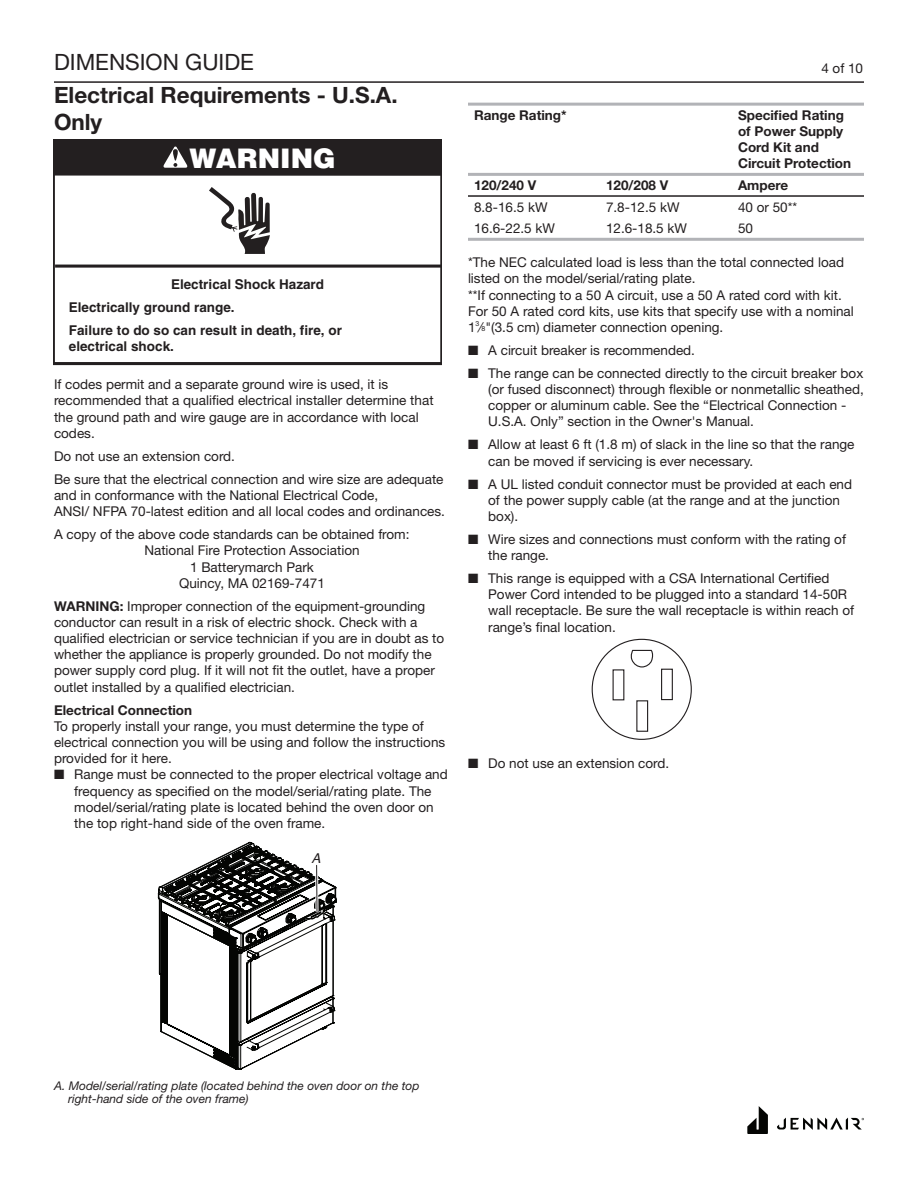
<style>
.page{position:relative;width:918px;height:1188px;background:#fff}
.page>*{position:absolute;margin:0;border:0;box-sizing:border-box;transform-origin:0 0}
.t1{font:900 27px "Helvetica";color:#fff}
.Body_2_Roman_9_pt_Le{font:700 22.5px/27px "Helvetica Neue LT Std";color:#231f20}
.t2{font:22.5px "Helvetica Neue LT Std";color:#231f20}
.t3{font:italic 13.65px "Helvetica";color:#231f20}
.Body_2_Roman_9_pt_Le-2{font:13.5px/16.2px "Helvetica Neue LT Std";color:#231f20}
.Body_2_Roman_9_pt_Le-3{font:700 13.5px/16.2px "Helvetica Neue LT Std";color:#231f20}
.t4{font:700 13.5px/23.2px "Helvetica";color:#231f20}
.Body_5_Italic_9_pt_L{font:italic 12px "Helvetica Neue LT Pro";color:#231f20}
.s1{font-weight:700}
.s2{font-size:7.05px}
</style>
<div class="page">
<hr style="left:468px;top:195px;width:132px;height:2px;background:#231f20">
<hr style="left:600px;top:195px;width:132px;height:2px;background:#231f20">
<hr style="left:732px;top:195px;width:132px;height:2px;background:#231f20">
<hr style="left:468px;top:103px;width:132px;height:3px;background:#b2b3b7">
<hr style="left:600px;top:103px;width:132px;height:3px;background:#b2b3b7">
<hr style="left:732px;top:103px;width:132px;height:3px;background:#b2b3b7">
<hr style="left:468px;top:173px;width:132px;height:3px;background:#b2b3b7">
<hr style="left:600px;top:173px;width:132px;height:3px;background:#b2b3b7">
<hr style="left:732px;top:173px;width:132px;height:3px;background:#b2b3b7">
<hr style="left:468px;top:238px;width:132px;height:3px;background:#b2b3b7">
<hr style="left:600px;top:238px;width:132px;height:3px;background:#b2b3b7">
<hr style="left:732px;top:238px;width:132px;height:3px;background:#b2b3b7">
<svg style="left:747px;top:1106px;width:21px;height:28px"></svg>
<svg style="left:777px;top:1118px;width:87px;height:12px"></svg>
<hr style="left:54px;top:81px;width:810px;height:2px;background:#231f20">
<svg style="left:158px;top:842px;width:179px;height:228px"></svg>
<svg style="left:315px;top:865px;width:4px;height:46px"></svg>
<hr style="left:316px;top:865px;width:1px;height:48px;background:#231f20">
<div style="left:661px;top:669px;width:12px;height:31px;border:1px solid #231f20"></div>
<svg style="left:630px;top:649px;width:23px;height:19px"></svg>
<div style="left:636px;top:700px;width:12px;height:32px;border:1px solid #231f20"></div>
<svg style="left:53px;top:139px;width:389px;height:226px"></svg>
<hr style="left:55px;top:265px;width:387px;height:3px;background:#231f20">
<div style="left:54px;top:140px;width:388px;height:36px;background:#231f20"></div>
<svg style="left:163px;top:146px;width:25px;height:22px"></svg>
<svg style="left:209px;top:187px;width:61px;height:67px"></svg>
<p class="t2" style="left:54px;top:49px;width:202px">DIMENSION GUIDE</p>
<p class="Body_2_Roman_9_pt_Le-2" style="left:821px;top:60px;width:43px">4 of 10</p>
<p class="Body_2_Roman_9_pt_Le" style="left:54px;top:81px;width:345px">Electrical Requirements - U.S.A.<br>Only</p>
<p class="t1" style="left:190px;top:140px;width:148px">WARNING</p>
<p class="t4" style="left:69px;top:272px;width:275px;text-indent:102px">Electrical Shock Hazard<br>Electrically ground range.<br>Failure to do so can result in death, fire, or</p>
<p class="t4" style="left:69px;top:334px;width:107px">electrical shock.</p>
<p class="Body_2_Roman_9_pt_Le-2" style="left:54px;top:376px;width:336px">If codes permit and a separate ground wire is used, it is</p>
<p class="Body_2_Roman_9_pt_Le-2" style="left:54px;top:392px;width:381px">recommended that a qualified electrical installer determine that</p>
<p class="Body_2_Roman_9_pt_Le-2" style="left:54px;top:409px;width:366px">the ground path and wire gauge are in accordance with local</p>
<p class="Body_2_Roman_9_pt_Le-2" style="left:54px;top:425px;width:42px">codes.</p>
<p class="Body_2_Roman_9_pt_Le-2" style="left:54px;top:448px;width:183px">Do not use an extension cord.</p>
<p class="Body_2_Roman_9_pt_Le-2" style="left:54px;top:471px;width:391px">Be sure that the electrical connection and wire size are adequate</p>
<p class="Body_2_Roman_9_pt_Le-2" style="left:54px;top:487px;width:326px">and in conformance with the National Electrical Code,</p>
<p class="Body_2_Roman_9_pt_Le-2" style="left:54px;top:503px;width:393px">ANSI/ NFPA 70-latest edition and all local codes and ordinances.</p>
<p class="Body_2_Roman_9_pt_Le-2" style="left:54px;top:526px;width:357px">A copy of the above code standards can be obtained from:</p>
<p class="Body_2_Roman_9_pt_Le-2" style="left:144px;top:542px;width:217px">National Fire Protection Association</p>
<p class="Body_2_Roman_9_pt_Le-2" style="left:190px;top:558px;width:125px">1 Batterymarch Park</p>
<p class="Body_2_Roman_9_pt_Le-2" style="left:179px;top:575px;width:147px">Quincy, MA 02169-7471</p>
<p class="Body_2_Roman_9_pt_Le-2" style="left:54px;top:598px;width:373px"><span class="s1">WARNING:</span> Improper connection of the equipment-grounding</p>
<p class="Body_2_Roman_9_pt_Le-2" style="left:54px;top:614px;width:365px">conductor can result in a risk of electric shock. Check with a</p>
<p class="Body_2_Roman_9_pt_Le-2" style="left:54px;top:630px;width:392px">qualified electrician or service technician if you are in doubt as to</p>
<p class="Body_2_Roman_9_pt_Le-2" style="left:54px;top:646px;width:379px">whether the appliance is properly grounded. Do not modify the</p>
<p class="Body_2_Roman_9_pt_Le-2" style="left:54px;top:662px;width:383px">power supply cord plug. If it will not fit the outlet, have a proper</p>
<p class="Body_2_Roman_9_pt_Le-2" style="left:54px;top:679px;width:243px">outlet installed by a qualified electrician.</p>
<p class="Body_2_Roman_9_pt_Le-3" style="left:54px;top:701px;width:140px">Electrical Connection</p>
<p class="Body_2_Roman_9_pt_Le-2" style="left:54px;top:718px;width:371px">To properly install your range, you must determine the type of</p>
<p class="Body_2_Roman_9_pt_Le-2" style="left:54px;top:734px;width:393px">electrical connection you will be using and follow the instructions</p>
<p class="Body_2_Roman_9_pt_Le-2" style="left:54px;top:750px;width:119px">provided for it here.</p>
<p class="Body_2_Roman_9_pt_Le-2" style="left:74px;top:766px;width:375px;text-indent:-20px">■ Range must be connected to the proper electrical voltage and frequency as specified on the model/serial/rating plate. The model/serial/rating plate is located behind the oven door on the top right-hand side of the oven frame.</p>
<p class="t3" style="left:312px;top:847px;width:11px">A</p>
<p class="Body_2_Roman_9_pt_Le-3" style="left:474px;top:107px;width:94px">Range Rating*</p>
<p class="Body_2_Roman_9_pt_Le-3" style="left:738px;top:107px;width:107px">Specified Rating of Power Supply</p>
<p class="Body_2_Roman_9_pt_Le-3" style="left:738px;top:139px;width:82px">Cord Kit and</p>
<p class="Body_2_Roman_9_pt_Le-3" style="left:738px;top:155px;width:115px">Circuit Protection</p>
<p class="Body_2_Roman_9_pt_Le-3" style="left:474px;top:177px;width:64px">120/240 V</p>
<p class="Body_2_Roman_9_pt_Le-3" style="left:606px;top:177px;width:64px">120/208 V</p>
<p class="Body_2_Roman_9_pt_Le-3" style="left:738px;top:177px;width:52px">Ampere</p>
<p class="Body_2_Roman_9_pt_Le-2" style="left:474px;top:199px;width:75px">8.8-16.5 kW</p>
<p class="Body_2_Roman_9_pt_Le-2" style="left:606px;top:199px;width:75px">7.8-12.5 kW</p>
<p class="Body_2_Roman_9_pt_Le-2" style="left:738px;top:199px;width:61px">40 or 50**</p>
<p class="Body_2_Roman_9_pt_Le-2" style="left:474px;top:220px;width:83px">16.6-22.5 kW</p>
<p class="Body_2_Roman_9_pt_Le-2" style="left:606px;top:220px;width:83px">12.6-18.5 kW</p>
<p class="Body_2_Roman_9_pt_Le-2" style="left:738px;top:220px;width:17px">50</p>
<p class="Body_2_Roman_9_pt_Le-2" style="left:468px;top:254px;width:378px">*The NEC calculated load is less than the total connected load</p>
<p class="Body_2_Roman_9_pt_Le-2" style="left:468px;top:270px;width:229px">listed on the model/serial/rating plate.</p>
<p class="Body_2_Roman_9_pt_Le-2" style="left:468px;top:287px;width:387px">**If connecting to a 50 A circuit, use a 50 A rated cord with kit.<br>For 50 A rated cord kits, use kits that specify use with a nominal<br>1<sup>3</sup>⁄<span class="s2">8</span>"(3.5 cm) diameter connection opening.</p>
<p class="Body_2_Roman_9_pt_Le-2" style="left:468px;top:342px;width:229px">■ A circuit breaker is recommended.</p>
<p class="Body_2_Roman_9_pt_Le-2" style="left:488px;top:365px;width:377px;text-indent:-20px">■ The range can be connected directly to the circuit breaker box (or fused disconnect) through flexible or nonmetallic sheathed, copper or aluminum cable. See the “Electrical Connection - U.S.A. Only” section in the Owner's Manual.</p>
<p class="Body_2_Roman_9_pt_Le-2" style="left:488px;top:436px;width:368px;text-indent:-20px">■ Allow at least 6 ft (1.8 m) of slack in the line so that the range can be moved if servicing is ever necessary.</p>
<p class="Body_2_Roman_9_pt_Le-2" style="left:488px;top:476px;width:365px;text-indent:-20px">■ A UL listed conduit connector must be provided at each end of the power supply cable (at the range and at the junction box).</p>
<p class="Body_2_Roman_9_pt_Le-2" style="left:488px;top:531px;width:359px;text-indent:-20px">■ Wire sizes and connections must conform with the rating of the range.</p>
<p class="Body_2_Roman_9_pt_Le-2" style="left:488px;top:570px;width:367px;text-indent:-20px">■ This range is equipped with a CSA International Certified Power Cord intended to be plugged into a standard 14-50R wall receptacle. Be sure the wall receptacle is within reach of range’s final location.</p>
<p class="Body_2_Roman_9_pt_Le-2" style="left:468px;top:755px;width:203px">■ Do not use an extension cord.</p>
<p class="Body_5_Italic_9_pt_L" style="left:54px;top:1078px;width:367px">A. Model/serial/rating plate (located behind the oven door on the top</p>
<p class="Body_5_Italic_9_pt_L" style="left:68px;top:1092px;width:182px">right-hand side of the oven frame)</p>
</div>
